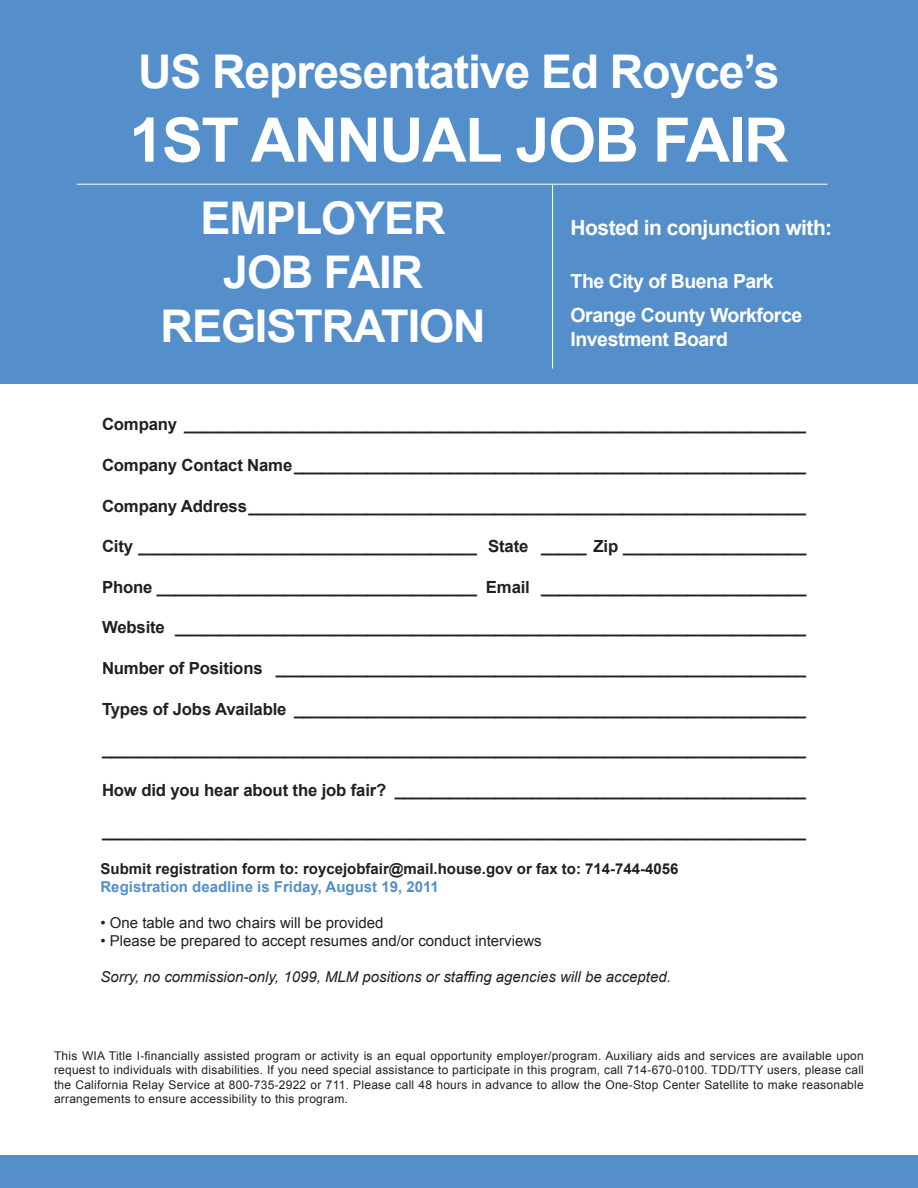
<style>
.page{position:relative;width:918px;height:1188px;background:#fff}
.page>*{position:absolute;margin:0;border:0;box-sizing:border-box;transform-origin:0 0}
.t1{font:700 61.5px "Arial";letter-spacing:-.025em;color:#fff}
.t2{font:700 46.5px "Arial";letter-spacing:-.025em;color:#fff}
.t3{font:700 45.15px "Arial";letter-spacing:-.025em;color:#fff}
.t4{font:700 21px "Arial";letter-spacing:-.025em;color:#fff}
.t5{font:700 19.5px/23.4px "Arial";letter-spacing:-.025em;color:#fff}
.t6{font:700 16.8px "Arial";letter-spacing:-.01em;color:#231f20}
.t7{font:15px "Arial";color:#231f20}
.t8{font:italic 15px "Arial";color:#231f20}
.t9{font:700 15px "Arial";color:#231f20}
.t10{font:700 15px "Arial";color:#548fcb}
.t11{font:12px/14.4px "Arial";letter-spacing:.02em;color:#231f20;text-align:justify}
</style>
<div class="page">
<div style="left:0;top:0;width:918px;height:383px;background:#548fcb"></div>
<div style="left:0;top:1156px;width:918px;height:32px;background:#548fcb"></div>
<hr style="left:552px;top:185px;width:1px;height:184px;background:#fff">
<hr style="left:77px;top:184px;width:750px;height:1px;background:#fff">
<p class="t2" style="left:138px;top:41px;width:643px">US Representative Ed Royce’s</p>
<p class="t1" style="left:129px;top:100px;width:661px">1ST ANNUAL JOB FAIR</p>
<p class="t3" style="left:201px;top:189px;width:247px">EMPLOYER</p>
<p class="t3" style="left:223px;top:243px;width:202px">JOB FAIR</p>
<p class="t3" style="left:161px;top:297px;width:326px">REGISTRATION</p>
<p class="t4" style="left:571px;top:214px;width:263px">Hosted in conjunction with:</p>
<p class="t5" style="left:571px;top:270px;width:205px">The City of Buena Park</p>
<p class="t5" style="left:571px;top:304px;width:233px">Orange County Workforce<br>Investment Board</p>
<p class="t6" style="left:102px;top:413px;width:706px">Company ____________________________________________________________________</p>
<p class="t6" style="left:102px;top:454px;width:706px">Company Contact Name________________________________________________________</p>
<p class="t6" style="left:102px;top:495px;width:706px">Company Address_____________________________________________________________</p>
<p class="t6" style="left:102px;top:535px;width:706px">City _____________________________________ State_ _____ Zip ____________________</p>
<p class="t6" style="left:102px;top:576px;width:706px">Phone ___________________________________ Email _____________________________</p>
<p class="t6" style="left:102px;top:617px;width:706px">Website _____________________________________________________________________</p>
<p class="t6" style="left:102px;top:657px;width:706px">Number of Positions __________________________________________________________</p>
<p class="t6" style="left:102px;top:698px;width:706px">Types of Jobs Available ________________________________________________________</p>
<p class="t6" style="left:102px;top:738px;width:706px">_____________________________________________________________________________</p>
<p class="t6" style="left:102px;top:779px;width:706px">How did you hear about the job fair? _____________________________________________</p>
<p class="t6" style="left:102px;top:820px;width:706px">_____________________________________________________________________________</p>
<p class="t9" style="left:100px;top:858px;width:580px">Submit registration form to: roycejobfair@mail.house.gov or fax to: 714-744-4056</p>
<p class="t10" style="left:100px;top:876px;width:340px">Registration deadline is Friday, August 19, 2011</p>
<p class="t7" style="left:100px;top:912px;width:284px">• One table and two chairs will be provided</p>
<p class="t7" style="left:100px;top:930px;width:443px">• Please be prepared to accept resumes and/or conduct interviews</p>
<p class="t8" style="left:100px;top:967px;width:572px">Sorry, no commission-only, 1099, MLM positions or staffing agencies will be accepted.</p>
<p class="t11" style="left:54px;top:1049px;width:811px">This WIA Title I-financially assisted program or activity is an equal opportunity employer/program. Auxiliary aids and services are available upon request to individuals with disabilities. If you need special assistance to participate in this program, call 714-670-0100. TDD/TTY users, please call the California Relay Service at 800-735-2922 or 711. Please call 48 hours in advance to allow the One-Stop Center Satellite to make reasonable arrangements to ensure accessibility to this program.</p>
</div>
